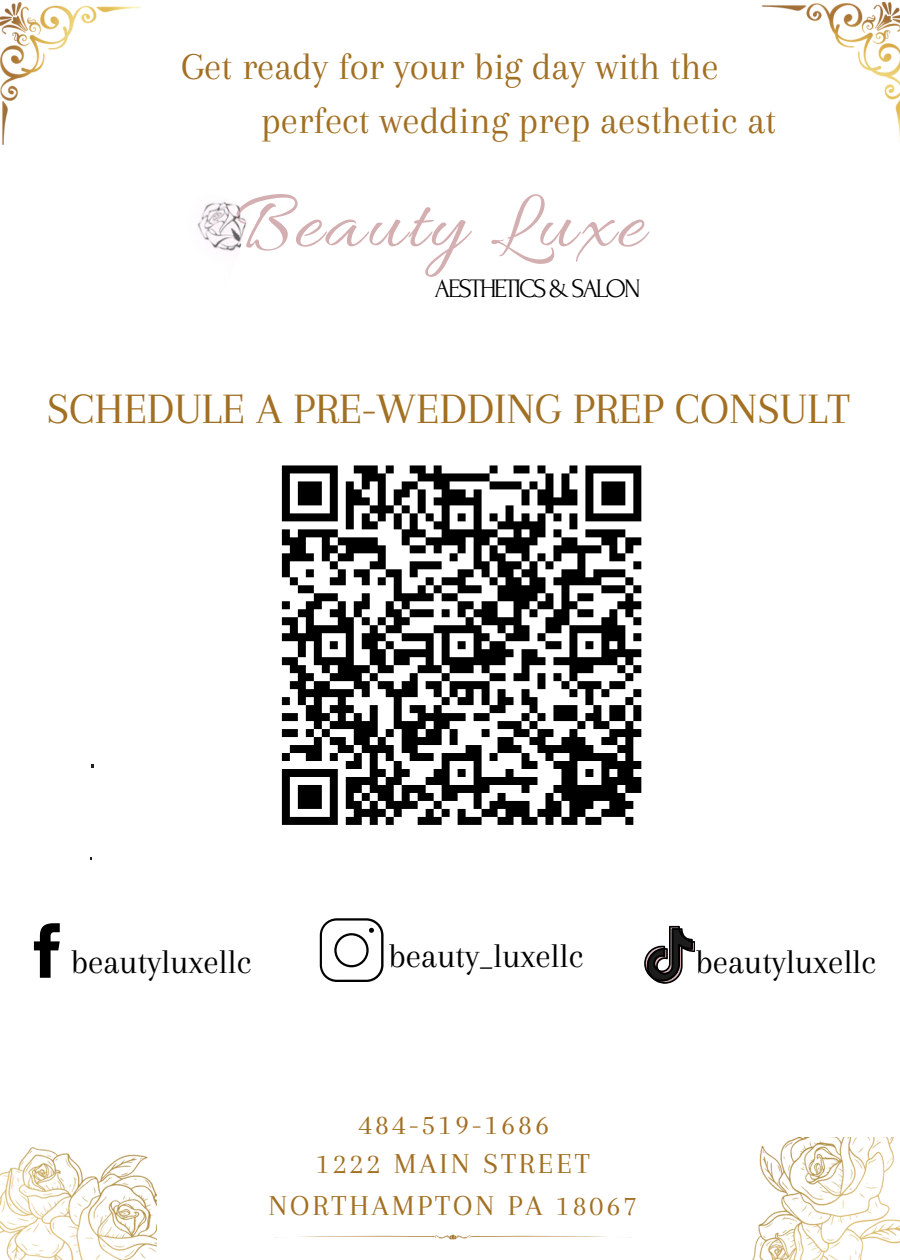
<style>
.page{position:relative;width:900px;height:1260px;background:#fff}
.page>*{position:absolute;margin:0;border:0;box-sizing:border-box;transform-origin:0 0}
.t1{font:85.25px "Allura";letter-spacing:.035em;color:#d4afb1}
.t2{font:45px "Arapey";color:#a27023}
.t3{font:39.25px/54.5px "Arapey";color:#a27023}
.t4{font:35px "Arapey";color:#000}
.t5{font:30px/41.2px "Arapey";letter-spacing:.1em;color:#a27023;text-align:center}
.t6{font:26.75px "Forum";letter-spacing:-.085em;color:#000}
</style>
<div class="page">
<img style="left:0;top:1147px;width:157px;height:113px">
<svg style="left:274px;top:1234px;width:358px;height:6px"></svg>
<img style="left:763px;top:2px;width:137px;height:141px">
<img style="left:0;top:2px;width:141px;height:143px">
<img style="left:752px;top:1137px;width:148px;height:123px">
<svg style="left:281px;top:465px;width:361px;height:360px"></svg>
<svg style="left:34px;top:923px;width:26px;height:55px"></svg>
<svg style="left:320px;top:918px;width:64px;height:64px"></svg>
<svg style="left:644px;top:926px;width:51px;height:58px"></svg>
<img style="left:197px;top:201px;width:50px;height:50px">
<p class="t3" style="left:261px;top:39px;width:517px;text-indent:-80px">Get ready for your big day with the perfect wedding prep aesthetic at</p>
<h4 class="t1" style="left:235px;top:176px;width:410px">Beauty Luxe</h4>
<p class="t6" style="left:435px;top:274px;width:208px">AESTHETICS &amp; SALON</p>
<p class="t2" style="left:47px;top:383px;width:805px">SCHEDULE A PRE-WEDDING PREP CONSULT</p>
<p class="t4" style="left:71px;top:943px;width:182px">beautyluxellc</p>
<p class="t4" style="left:389px;top:936px;width:196px">beauty_luxellc</p>
<p class="t4" style="left:696px;top:943px;width:182px">beautyluxellc</p>
<p class="t5" style="left:358px;top:1104px;width:192px">484-519-1686</p>
<h2 class="t5" style="left:268px;top:1143px;width:370px">1222 MAIN STREET<br>NORTHAMPTON PA 18067</h2>
</div>
